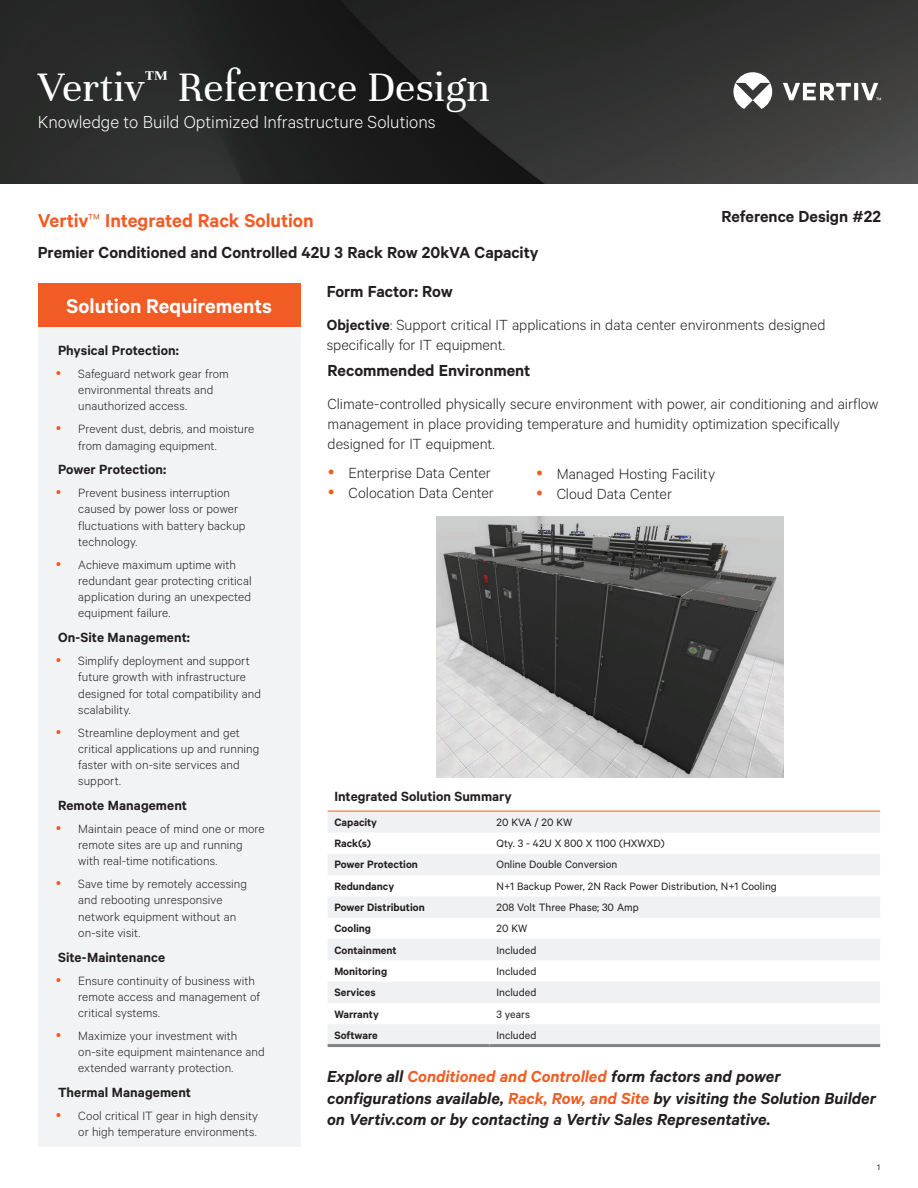
<style>
.page{position:relative;width:918px;height:1188px;background:#fff}
.page>*{position:absolute;margin:0;border:0;box-sizing:border-box;transform-origin:0 0}
.t1{font:45px "Unna";color:#fff}
.t2{font:600 22.5px "Calibre";color:#fff}
.t3{font:600 21px "Calibre";letter-spacing:-.005em;color:#f15b24}
.t4{font:300 19.5px "Calibre";color:#fff}
.t5{font:italic 600 18px/21.6px "Calibre";color:#231f20}
.t6{font:600 18px "Calibre";color:#231f20}
.t7{font:300 16.5px/19.8px "Calibre";color:#231f20}
.t8{font:600 15px "Calibre";letter-spacing:.005em;color:#231f20}
.t9{font:300 13.5px/16.2px "Calibre";letter-spacing:.005em;color:#231f20}
.t10{font:12px "Calibre";color:#231f20}
.t11{font:600 12px "Calibre";color:#231f20}
.t12{font:9px "Calibre";color:#231f20}
.s1{font-weight:300}
.s2{color:#f15b24}
.s3{font-weight:600}
</style>
<div class="page">
<img style="left:0;top:0;width:918px;height:183px">
<svg style="left:733px;top:72px;width:148px;height:37px"></svg>
<div style="left:38px;top:327px;width:263px;height:820px;background:#f2f3f4"></div>
<div style="left:38px;top:283px;width:263px;height:44px;background:#f15b24"></div>
<svg style="left:328px;top:812px;width:552px;height:232px;fill:#f0f1f2"></svg>
<hr style="left:328px;top:811px;width:162px;height:1px;background:#f15b24">
<hr style="left:490px;top:811px;width:390px;height:1px;background:#f15b24">
<hr style="left:328px;top:1044px;width:162px;height:3px;background:#808285">
<hr style="left:490px;top:1044px;width:390px;height:3px;background:#808285">
<img style="left:436px;top:516px;width:348px;height:262px">
<h1 class="t1" style="left:38px;top:61px;width:453px">Vertiv<sup>™</sup> Reference Design</h1>
<h3 class="t4" style="left:38px;top:110px;width:399px">Knowledge to Build Optimized Infrastructure Solutions</h3>
<h3 class="t3" style="left:38px;top:208px;width:277px">Vertiv<span class="s1">™</span> Integrated Rack Solution</h3>
<h3 class="t6" style="left:721px;top:206px;width:161px">Reference Design #22</h3>
<h3 class="t6" style="left:38px;top:242px;width:502px">Premier Conditioned and Controlled 42U 3 Rack Row 20kVA Capacity</h3>
<h2 class="t2" style="left:66px;top:292px;width:207px">Solution Requirements</h2>
<p class="t8" style="left:58px;top:341px;width:122px">Physical Protection:</p>
<p class="t9" style="left:78px;top:365px;width:152px;text-indent:-23px"><span class="s2">•</span> Safeguard network gear from environmental threats and unauthorized access.</p>
<p class="t9" style="left:78px;top:420px;width:177px;text-indent:-23px"><span class="s2">•</span> Prevent dust, debris, and moisture from damaging equipment.</p>
<p class="t8" style="left:58px;top:461px;width:110px">Power Protection:</p>
<p class="t9" style="left:78px;top:484px;width:169px;text-indent:-23px"><span class="s2">•</span> Prevent business interruption caused by power loss or power fluctuations with battery backup technology.</p>
<p class="t9" style="left:78px;top:556px;width:175px;text-indent:-23px"><span class="s2">•</span> Achieve maximum uptime with redundant gear protecting critical application during an unexpected equipment failure.</p>
<p class="t8" style="left:58px;top:629px;width:134px">On-Site Management:</p>
<p class="t9" style="left:78px;top:652px;width:184px;text-indent:-23px"><span class="s2">•</span> Simplify deployment and support future growth with infrastructure designed for total compatibility and scalability.</p>
<p class="t9" style="left:78px;top:724px;width:183px;text-indent:-23px"><span class="s2">•</span> Streamline deployment and get critical applications up and running faster with on-site services and support.</p>
<p class="t8" style="left:58px;top:796px;width:131px">Remote Management</p>
<p class="t9" style="left:78px;top:820px;width:188px;text-indent:-23px"><span class="s2">•</span> Maintain peace of mind one or more remote sites are up and running with real-time notifications.</p>
<p class="t9" style="left:78px;top:875px;width:170px;text-indent:-23px"><span class="s2">•</span> Save time by remotely accessing and rebooting unresponsive network equipment without an on-site visit.</p>
<p class="t8" style="left:58px;top:948px;width:109px">Site-Maintenance</p>
<p class="t9" style="left:78px;top:972px;width:183px;text-indent:-23px"><span class="s2">•</span> Ensure continuity of business with remote access and management of critical systems.</p>
<p class="t9" style="left:78px;top:1027px;width:188px;text-indent:-23px"><span class="s2">•</span> Maximize your investment with on-site equipment maintenance and extended warranty protection.</p>
<p class="t8" style="left:58px;top:1084px;width:135px">Thermal Management</p>
<p class="t9" style="left:56px;top:1107px;width:204px;text-align:right"><span class="s2">•</span> Cool critical IT gear in high density or high temperature environments.</p>
<h3 class="t6" style="left:327px;top:281px;width:128px">Form Factor: Row</h3>
<p class="t7" style="left:327px;top:315px;width:500px"><span class="s3">Objective</span>: Support critical IT applications in data center environments designed specifically for IT equipment.</p>
<h3 class="t6" style="left:328px;top:360px;width:204px">Recommended Environment</h3>
<p class="t7" style="left:328px;top:394px;width:552px">Climate-controlled physically secure environment with power, air conditioning and airflow management in place providing temperature and humidity optimization specifically designed for IT equipment.</p>
<p class="t7" style="left:328px;top:462px;width:165px"><span class="s2">•</span> Enterprise Data Center</p>
<p class="t7" style="left:328px;top:482px;width:168px"><span class="s2">•</span> Colocation Data Center</p>
<p class="t7" style="left:536px;top:464px;width:181px"><span class="s2">•</span> Managed Hosting Facility</p>
<p class="t7" style="left:536px;top:483px;width:138px"><span class="s2">•</span> Cloud Data Center</p>
<p class="t8" style="left:334px;top:787px;width:179px">Integrated Solution Summary</p>
<p class="t11" style="left:334px;top:815px;width:44px">Capacity</p>
<p class="t10" style="left:497px;top:815px;width:77px">20 KVA / 20 KW</p>
<p class="t11" style="left:334px;top:836px;width:38px">Rack(s)</p>
<p class="t10" style="left:497px;top:836px;width:170px">Qty. 3 - 42U X 800 X 1100 (HXWXD)</p>
<p class="t11" style="left:334px;top:858px;width:85px">Power Protection</p>
<p class="t10" style="left:497px;top:858px;width:122px">Online Double Conversion</p>
<p class="t11" style="left:334px;top:879px;width:61px">Redundancy</p>
<p class="t10" style="left:497px;top:879px;width:282px">N+1 Backup Power, 2N Rack Power Distribution, N+1 Cooling</p>
<p class="t11" style="left:334px;top:900px;width:92px">Power Distribution</p>
<p class="t10" style="left:497px;top:900px;width:144px">208 Volt Three Phase; 30 Amp</p>
<p class="t11" style="left:334px;top:921px;width:38px">Cooling</p>
<p class="t10" style="left:497px;top:922px;width:32px">20 KW</p>
<p class="t11" style="left:334px;top:943px;width:64px">Containment</p>
<p class="t10" style="left:497px;top:943px;width:41px">Included</p>
<p class="t11" style="left:334px;top:964px;width:54px">Monitoring</p>
<p class="t10" style="left:497px;top:964px;width:41px">Included</p>
<p class="t11" style="left:334px;top:985px;width:43px">Services</p>
<p class="t10" style="left:497px;top:986px;width:41px">Included</p>
<p class="t11" style="left:334px;top:1007px;width:46px">Warranty</p>
<p class="t10" style="left:497px;top:1007px;width:35px">3 years</p>
<p class="t11" style="left:334px;top:1028px;width:45px">Software</p>
<p class="t10" style="left:497px;top:1028px;width:41px">Included</p>
<h3 class="t5" style="left:327px;top:1065px;width:550px">Explore all <span class="s2">Conditioned and Controlled</span> form factors and power configurations available, <span class="s2">Rack, Row, and Site</span> by visiting the Solution Builder on Vertiv.com or by contacting a Vertiv Sales Representative.</h3>
<p class="t12" style="left:877px;top:1162px;width:4px">1</p>
</div>
